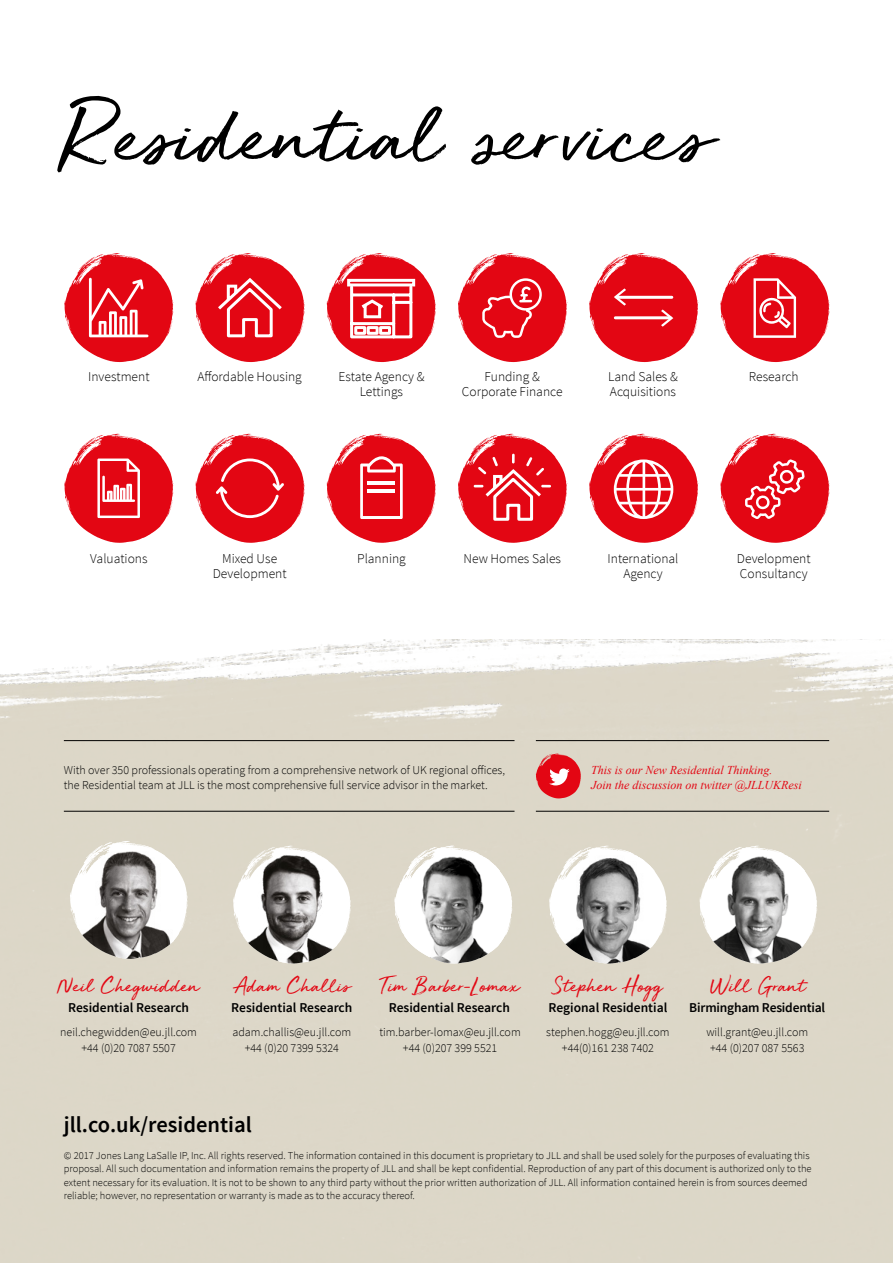
<style>
.page{position:relative;width:893px;height:1263px;background:#fff}
.page>*{position:absolute;margin:0;border:0;box-sizing:border-box;transform-origin:0 0}
.t1{font:94.5px "JLL Hand";color:#000}
.t2{font:22.5px "JLL Hand";color:#e30613}
.t3{font:600 22.5px "Source Sans Pro";color:#000}
.t4{font:300 13.5px/15px "Source Sans Pro";color:#000;text-align:center}
.t5{font:600 13.5px "Source Sans Pro";color:#000}
.t6{font:300 12px/16.2px "Source Sans Pro";color:#000;text-align:center}
.t7{font:italic 12px/14.4px "Times New Roman";color:#e30613}
.t8{font:300 10.5px/13.5px "Source Sans Pro";color:#000}
</style>
<div class="page">
<img style="left:0;top:639px;width:893px;height:624px">
<hr style="left:536px;top:740px;width:293px;height:1px;background:#000">
<hr style="left:536px;top:811px;width:293px;height:1px;background:#000">
<svg style="left:536px;top:753px;width:45px;height:45px;background:#e45257"></svg>
<svg style="left:70px;top:841px;width:117px;height:118px"></svg>
<img style="left:102px;top:841px;width:25px;height:8px">
<svg style="left:233px;top:846px;width:118px;height:117px"></svg>
<img style="left:265px;top:846px;width:25px;height:8px">
<hr style="left:64px;top:740px;width:450px;height:1px;background:#000">
<hr style="left:64px;top:811px;width:450px;height:1px;background:#000">
<svg style="left:64px;top:253px;width:109px;height:109px"></svg>
<svg style="left:458px;top:253px;width:109px;height:109px"></svg>
<svg style="left:720px;top:253px;width:109px;height:109px"></svg>
<svg style="left:589px;top:253px;width:109px;height:109px"></svg>
<svg style="left:589px;top:434px;width:109px;height:109px"></svg>
<svg style="left:64px;top:434px;width:109px;height:109px"></svg>
<svg style="left:327px;top:434px;width:109px;height:109px"></svg>
<hr style="left:368px;top:481px;width:27px;height:3px;background:#fff">
<hr style="left:368px;top:489px;width:27px;height:3px;background:#fff">
<svg style="left:195px;top:434px;width:109px;height:109px"></svg>
<svg style="left:195px;top:253px;width:109px;height:109px"></svg>
<svg style="left:327px;top:253px;width:109px;height:109px"></svg>
<svg style="left:720px;top:434px;width:109px;height:109px"></svg>
<svg style="left:458px;top:434px;width:109px;height:109px"></svg>
<svg style="left:699px;top:846px;width:118px;height:117px"></svg>
<img style="left:732px;top:847px;width:25px;height:7px">
<svg style="left:394px;top:846px;width:118px;height:117px"></svg>
<img style="left:427px;top:846px;width:25px;height:8px">
<svg style="left:549px;top:846px;width:118px;height:117px"></svg>
<img style="left:616px;top:849px;width:14px;height:4px">
<h1 class="t1" style="left:64px;top:71px;width:649px">Residential services</h1>
<p class="t4" style="left:88px;top:369px;width:63px">Investment</p>
<p class="t4" style="left:197px;top:369px;width:106px">Affordable Housing</p>
<p class="t4" style="left:338px;top:369px;width:88px">Estate Agency &amp;<br>Lettings</p>
<p class="t4" style="left:462px;top:369px;width:102px">Funding &amp;<br>Corporate Finance</p>
<p class="t4" style="left:608px;top:369px;width:71px;text-align:left">Land Sales &amp;<br>Acquisitions</p>
<p class="t4" style="left:749px;top:369px;width:51px">Research</p>
<p class="t4" style="left:90px;top:551px;width:59px">Valuations</p>
<p class="t4" style="left:213px;top:551px;width:75px">Mixed Use<br>Development</p>
<p class="t4" style="left:357px;top:551px;width:50px">Planning</p>
<p class="t4" style="left:463px;top:551px;width:99px">New Homes Sales</p>
<p class="t4" style="left:608px;top:551px;width:72px">International<br>Agency</p>
<p class="t4" style="left:737px;top:551px;width:75px;text-align:left">Development<br>Consultancy</p>
<p class="t6" style="left:64px;top:763px;width:443px;line-height:14.4px;text-align:left">With over 350 professionals operating from a comprehensive network of UK regional offices, the Residential team at JLL is the most comprehensive full service advisor in the market.</p>
<p class="t7" style="left:591px;top:763px;width:212px">This is our New Residential Thinking.<br>Join the discussion on twitter @JLLUKResi</p>
<h2 class="t2" style="left:58px;top:970px;width:144px">Neil Chegwidden</h2>
<p class="t5" style="left:68px;top:999px;width:123px">Residential Research</p>
<p class="t6" style="left:60px;top:1023px;width:138px">neil.chegwidden@eu.jll.com +44 (0)20 7087 5507</p>
<h2 class="t2" style="left:233px;top:970px;width:119px">Adam Challis</h2>
<p class="t5" style="left:231px;top:999px;width:123px">Residential Research</p>
<p class="t6" style="left:232px;top:1023px;width:120px">adam.challis@eu.jll.com +44 (0)20 7399 5324</p>
<h2 class="t2" style="left:380px;top:970px;width:141px">Tim Barber-Lomax</h2>
<p class="t5" style="left:389px;top:998px;width:123px">Residential Research</p>
<p class="t6" style="left:379px;top:1024px;width:143px">tim.barber-lomax@eu.jll.com +44 (0)207 399 5521</p>
<h2 class="t2" style="left:553px;top:970px;width:115px">Stephen Hogg</h2>
<p class="t5" style="left:548px;top:998px;width:120px">Regional Residential</p>
<p class="t6" style="left:546px;top:1023px;width:125px">stephen.hogg@eu.jll.com +44(0)161 238 7402</p>
<h2 class="t2" style="left:709px;top:970px;width:98px">Will Grant</h2>
<p class="t5" style="left:689px;top:998px;width:137px">Birmingham Residential</p>
<p class="t6" style="left:706px;top:1023px;width:103px">will.grant@eu.jll.com +44 (0)207 087 5563</p>
<h2 class="t3" style="left:64px;top:1111px;width:190px">jll.co.uk/residential</h2>
<p class="t8" style="left:64px;top:1148px;width:749px">© 2017 Jones Lang LaSalle IP, Inc. All rights reserved. The information contained in this document is proprietary to JLL and shall be used solely for the purposes of evaluating this proposal. All such documentation and information remains the property of JLL and shall be kept confidential. Reproduction of any part of this document is authorized only to the extent necessary for its evaluation. It is not to be shown to any third party without the prior written authorization of JLL. All information contained herein is from sources deemed reliable; however, no representation or warranty is made as to the accuracy thereof.</p>
</div>
